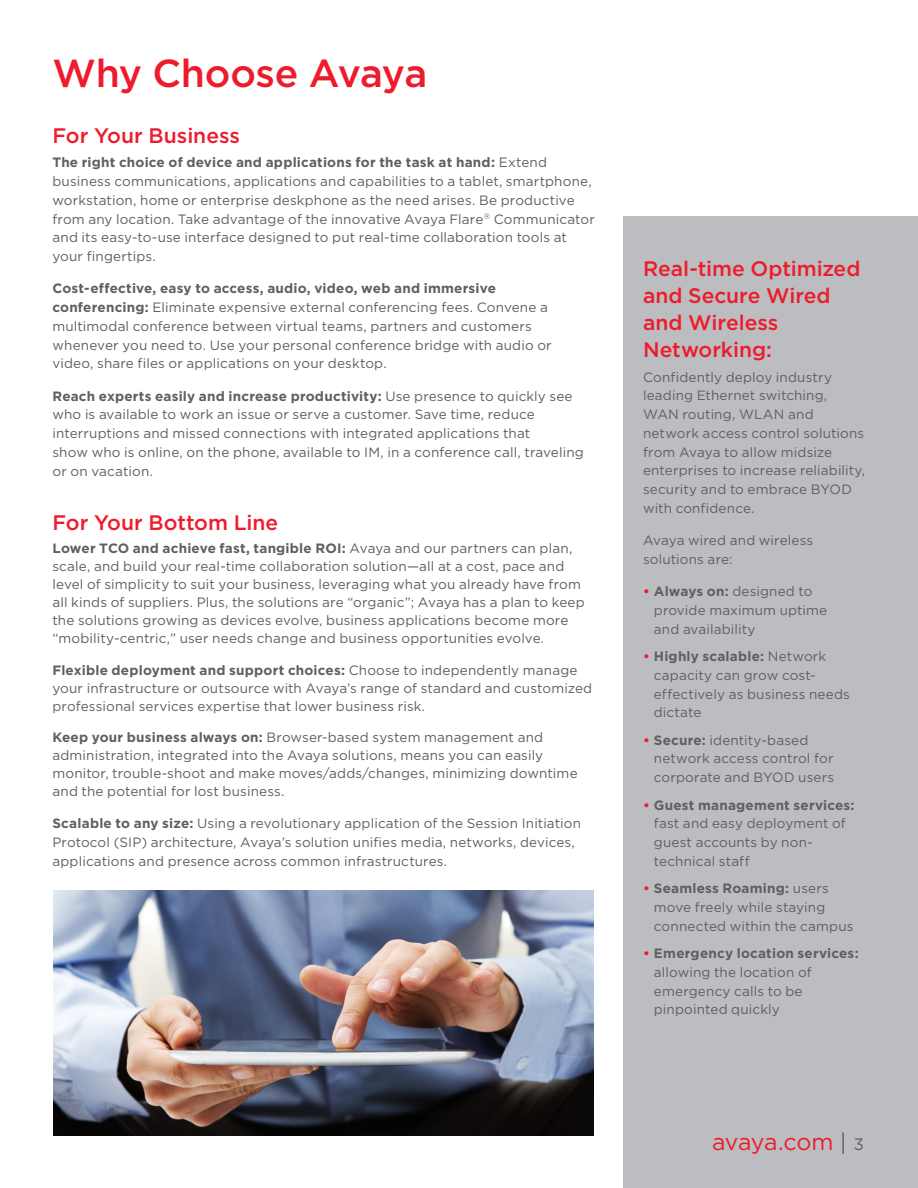
<style>
.page{position:relative;width:918px;height:1188px;background:#fff}
.page>*{position:absolute;margin:0;border:0;box-sizing:border-box;transform-origin:0 0}
.t1{font:500 39px "Gotham";letter-spacing:-.01em;color:#ee1b2c}
.t2{font:23.25px "Gotham";letter-spacing:-.015em;color:#ee1b2c}
.Body_Header{font:500 21px/27px "Gotham";color:#ee1b2c}
.Body_copy{font:13.5px/18.8px "Gotham";letter-spacing:.01em;color:#5f5f62}
.s1{font-weight:700}
.s2{font-weight:700;color:#ee1b2c}
.s3{color:#5f5f62}
.s4{font-size:16.5px;color:#5f5f62}
</style>
<div class="page">
<div style="left:623px;top:216px;width:295px;height:972px;background:#bcbdc0"></div>
<img style="left:54px;top:891px;width:540px;height:244px">
<p class="t1" style="left:52px;top:51px;width:376px">Why Choose Avaya</p>
<p class="Body_Header" style="left:52px;top:122px;width:189px">For Your Business</p>
<p class="Body_copy" style="left:52px;top:153px;width:544px"><span class="s1">The right choice of device and applications for the task at hand:</span> Extend business communications, applications and capabilities to a tablet, smartphone, workstation, home or enterprise deskphone as the need arises. Be productive from any location. Take advantage of the innovative Avaya Flare<sup>®</sup> Communicator and its easy-to-use interface designed to put real-time collaboration tools at your fingertips.</p>
<p class="Body_copy" style="left:52px;top:279px;width:501px"><span class="s1">Cost-effective, easy to access, audio, video, web and immersive conferencing:</span> Eliminate expensive external conferencing fees. Convene a multimodal conference between virtual teams, partners and customers whenever you need to. Use your personal conference bridge with audio or video, share files or applications on your desktop.</p>
<p class="Body_copy" style="left:52px;top:386px;width:533px"><span class="s1">Reach experts easily and increase productivity:</span> Use presence to quickly see who is available to work an issue or serve a customer. Save time, reduce interruptions and missed connections with integrated applications that<br>show who is online, on the phone, available to IM, in a conference call, traveling or on vacation.</p>
<p class="Body_Header" style="left:52px;top:508px;width:227px">For Your Bottom Line</p>
<p class="Body_copy" style="left:52px;top:539px;width:534px;line-height:18px"><span class="s1">Lower TCO and achieve fast, tangible ROI:</span> Avaya and our partners can plan, scale, and build your real-time collaboration solution—all at a cost, pace and level of simplicity to suit your business, leveraging what you already have from all kinds of suppliers. Plus, the solutions are “organic”; Avaya has a plan to keep the solutions growing as devices evolve, business applications become more “mobility-centric,” user needs change and business opportunities evolve.</p>
<p class="Body_copy" style="left:52px;top:661px;width:541px;line-height:18px"><span class="s1">Flexible deployment and support choices:</span> Choose to independently manage your infrastructure or outsource with Avaya’s range of standard and customized professional services expertise that lower business risk.</p>
<p class="Body_copy" style="left:52px;top:728px;width:527px;line-height:18px"><span class="s1">Keep your business always on:</span> Browser-based system management and administration, integrated into the Avaya solutions, means you can easily monitor, trouble-shoot and make moves/adds/changes, minimizing downtime and the potential for lost business.</p>
<p class="Body_copy" style="left:52px;top:814px;width:530px"><span class="s1">Scalable to any size:</span> Using a revolutionary application of the Session Initiation<br>Protocol (SIP) architecture, Avaya’s solution unifies media, networks, devices, applications and presence across common infrastructures.</p>
<p class="Body_Header" style="left:643px;top:255px;width:219px">Real-time Optimized and Secure Wired and Wireless<br>Networking:</p>
<p class="Body_copy" style="left:643px;top:367px;width:224px">Confidently deploy industry leading Ethernet switching,<br>WAN routing, WLAN and network access control solutions from Avaya to allow midsize enterprises to increase reliability, security and to embrace BYOD with confidence.</p>
<p class="Body_copy" style="left:643px;top:531px;width:172px">Avaya wired and wireless solutions are:</p>
<p class="Body_copy" style="left:654px;top:582px;width:175px;text-indent:-11px"><span class="s2">•</span> <span class="s1">Always on:</span> designed to provide maximum uptime and availability</p>
<p class="Body_copy" style="left:654px;top:647px;width:197px;text-indent:-11px"><span class="s2">•</span> <span class="s1">Highly scalable:</span> Network capacity can grow cost&shy;effectively as business needs dictate</p>
<p class="Body_copy" style="left:654px;top:730px;width:182px;text-indent:-11px"><span class="s2">•</span> <span class="s1">Secure:</span> identity-based network access control for corporate and BYOD users</p>
<p class="Body_copy" style="left:654px;top:795px;width:202px;text-indent:-11px"><span class="s2">•</span> <span class="s1">Guest management services: </span>fast and easy deployment of guest accounts by non&shy;technical staff</p>
<p class="Body_copy" style="left:654px;top:879px;width:201px;text-indent:-11px"><span class="s2">•</span> <span class="s1">Seamless Roaming:</span> users move freely while staying connected within the campus</p>
<p class="Body_copy" style="left:654px;top:944px;width:206px;text-indent:-11px"><span class="s2">•</span> <span class="s1">Emergency location services: </span>allowing the location of emergency calls to be pinpointed quickly</p>
<h2 class="t2" style="left:712px;top:1129px;width:153px">avaya.com <span class="s3">|</span> <span class="s4">3</span></h2>
</div>
